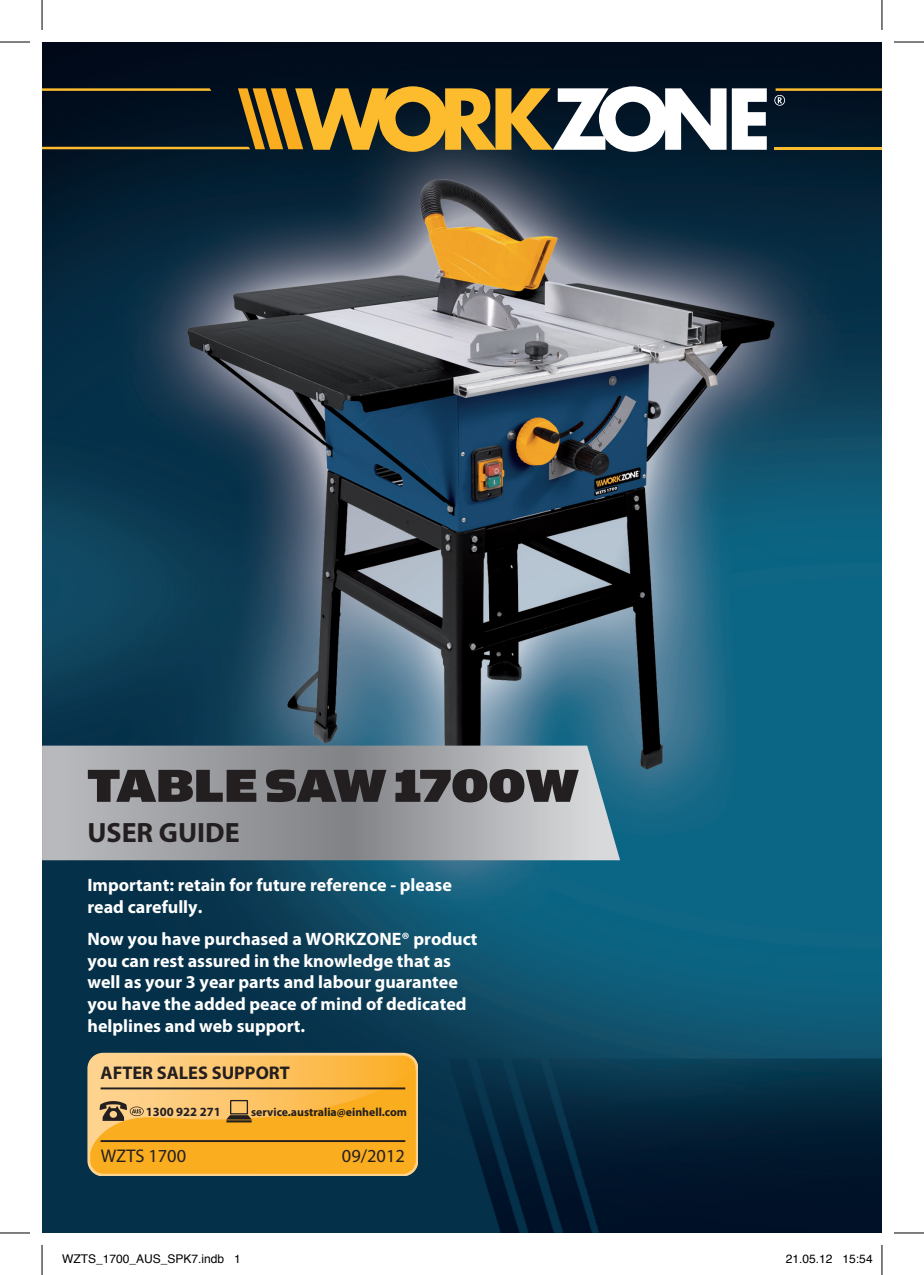
<style>
.page{position:relative;width:924px;height:1275px;background:#fff}
.page>*{position:absolute;margin:0;border:0;box-sizing:border-box;transform-origin:0 0}
.t1{font:52px "Simian Text Gorilla";color:#231f20}
.t2{font:700 28px "Myriad Pro";color:#231f20}
.t3{font:700 18.4px "Myriad Pro";color:#231f20}
.t4{font:18.4px "Myriad Pro";color:#231f20}
.t5{font:700 18px/21.6px "Myriad Pro";color:#fff}
.t6{font:700 12.6px "Myriad Pro";color:#231f20}
.t7{font:12px "Helvetica";color:#000}
.t8{font:700 11.8px "Myriad Pro";color:#231f20}
</style>
<div class="page">
<img style="left:42px;top:42px;width:839px;height:1191px">
<svg style="left:774px;top:95px;width:10px;height:11px"></svg>
<svg style="left:42px;top:86px;width:724px;height:66px"></svg>
<hr style="left:773px;top:147px;width:108px;height:2px;background:#fdbb2e">
<hr style="left:775px;top:88px;width:106px;height:3px;background:#fdbb2e">
<svg style="left:42px;top:745px;width:577px;height:115px;background:#a1a4a8"></svg>
<svg style="left:87px;top:1052px;width:330px;height:123px;background:#ebaf43"></svg>
<hr style="left:0;top:42px;width:30px;height:1px;background:#000">
<hr style="left:893px;top:42px;width:30px;height:1px;background:#000">
<hr style="left:0;top:1232px;width:30px;height:1px;background:#000">
<hr style="left:893px;top:1232px;width:30px;height:1px;background:#000">
<hr style="left:42px;top:0;width:1px;height:30px;background:#000">
<hr style="left:42px;top:1245px;width:1px;height:30px;background:#000">
<hr style="left:881px;top:0;width:1px;height:30px;background:#000">
<hr style="left:881px;top:1245px;width:1px;height:30px;background:#000">
<h1 class="t1" style="left:87px;top:756px;width:493px">TABLE SAW 1700W</h1>
<h2 class="t2" style="left:87px;top:816px;width:154px">USER GUIDE</h2>
<p class="t5" style="left:87px;top:874px;width:366px">Important: retain for future reference - please read carefully.</p>
<p class="t5" style="left:87px;top:928px;width:391px">Now you have purchased a WORKZONE® product you can rest assured in the knowledge that as well as your 3 year parts and labour guarantee you have the added peace of mind of dedicated helplines and web support.</p>
<p class="t3" style="left:101px;top:1061px;width:191px">AFTER SALES SUPPORT</p>
<p class="t8" style="left:251px;top:1104px;width:157px">service.australia@einhell.com</p>
<p class="t4" style="left:101px;top:1144px;width:87px">WZTS 1700</p>
<p class="t4" style="left:342px;top:1144px;width:64px">09/2012</p>
<p class="t6" style="left:146px;top:1103px;width:76px">1300 922 271</p>
<p class="t7" style="left:62px;top:1249px;width:180px">WZTS_1700_AUS_SPK7.indb 1</p>
<p class="t7" style="left:785px;top:1249px;width:88px">21.05.12 15:54</p>
</div>
